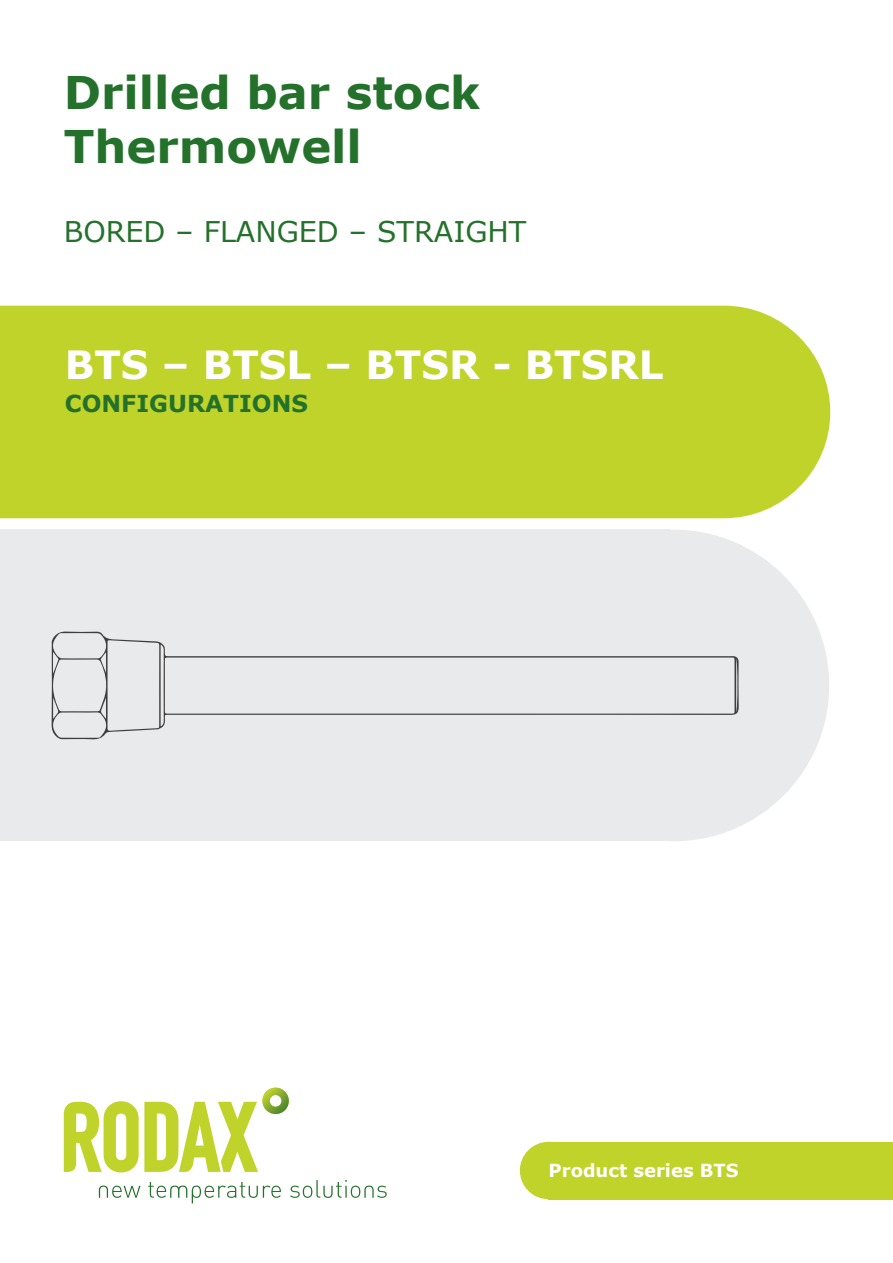
<style>
.page{position:relative;width:893px;height:1263px;background:#fff}
.page>*{position:absolute;margin:0;border:0;box-sizing:border-box;transform-origin:0 0}
.t1{font:700 45px/54px "Verdana";color:#23712a}
.t2{font:700 38.85px "Verdana";color:#fff}
.t3{font:28.5px "Verdana";color:#23712a}
.t4{font:700 23.25px "Verdana";color:#23712a}
.t5{font:700 18px "Verdana";color:#fff}
</style>
<div class="page">
<div style="left:0;top:530px;width:670px;height:311px;background:#e9eaeb"></div>
<div style="left:518px;top:530px;width:311px;height:311px;background:#e9eaeb;border-radius:50%"></div>
<div style="left:0;top:306px;width:830px;height:212px;background:#c0d32b"></div>
<svg style="left:64px;top:1087px;width:225px;height:85px"></svg>
<svg style="left:99px;top:1185px;width:41px;height:13px"></svg>
<svg style="left:148px;top:1182px;width:133px;height:21px"></svg>
<svg style="left:290px;top:1180px;width:97px;height:18px"></svg>
<div style="left:549px;top:1142px;width:344px;height:57px;background:#c0d32b"></div>
<div style="left:520px;top:1142px;width:57px;height:57px;background:#c0d32b;border-radius:50%"></div>
<svg style="left:51px;top:631px;width:688px;height:108px"></svg>
<p class="t1" style="left:64px;top:66px;width:418px">Drilled bar stock<br>Thermowell</p>
<p class="t3" style="left:64px;top:214px;width:464px">BORED – FLANGED – STRAIGHT</p>
<p class="t2" style="left:65px;top:340px;width:600px">BTS – BTSL – BTSR - BTSRL</p>
<p class="t4" style="left:65px;top:389px;width:245px">CONFIGURATIONS</p>
<p class="t5" style="left:549px;top:1159px;width:192px">Product series BTS</p>
</div>
